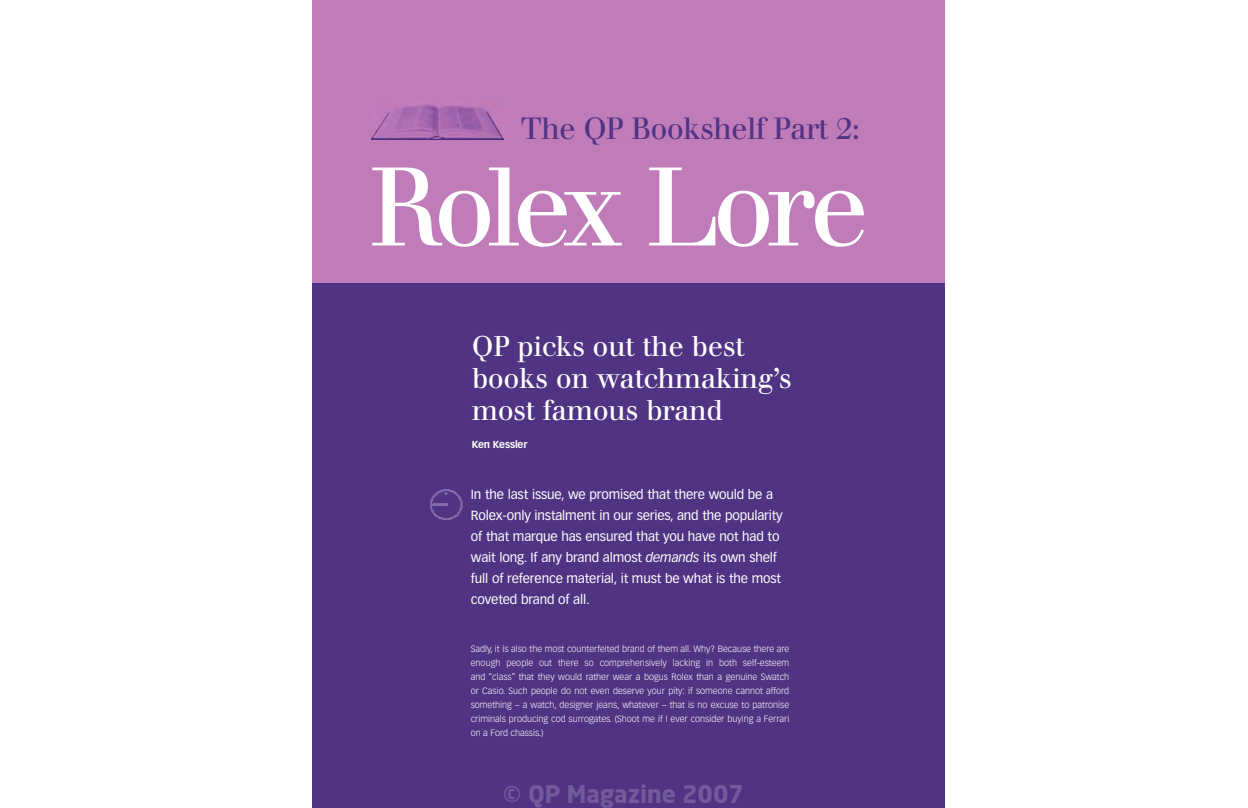
<style>
.page{position:relative;width:1248px;height:808px;background:#fff}
.page>*{position:absolute;margin:0;border:0;box-sizing:border-box;transform-origin:0 0}
.t1{font:109px "Walbaum";letter-spacing:-.075em;color:#fff}
.t2{font:30px "Walbaum";letter-spacing:-.03em;color:#513383}
.t3{font:28px/32px "Walbaum";letter-spacing:-.015em;color:#fff}
.t4{font:700 24px "Neo Sans";color:rgb(255 255 255/.2)}
.t5{font:13px/21px "Vectora LH";letter-spacing:-.01em;color:#fff}
.t6{font:700 10px "Vectora LH";letter-spacing:-.02em;color:#fff}
.t7{font:300 9px/14px "Vectora LH";color:#fff;text-align:justify}
.s1{font-style:italic}
</style>
<div class="page">
<div style="left:312px;top:0;width:632px;height:285px;background:#bf7cb9"></div>
<div style="left:312px;top:283px;width:632px;height:525px;background:#513383"></div>
<img style="left:430px;top:489px;width:33px;height:31px">
<img style="left:371px;top:104px;width:132px;height:35px">
<h2 class="t2" style="left:520px;top:117px;width:341px">The QP Bookshelf Part 2:</h2>
<h1 class="t1" style="left:368px;top:167px;width:502px">Rolex Lore</h1>
<h3 class="t3" style="left:471px;top:333px;width:322px">QP picks out the best books on watchmaking’s most famous brand</h3>
<p class="t6" style="left:471px;top:440px;width:57px">Ken Kessler</p>
<p class="t5" style="left:471px;top:484px;width:313px">In the last issue, we promised that there would be a Rolex-only instalment in our series, and the popularity of that marque has ensured that you have not had to wait long. If any brand almost <span class="s1">demands</span> its own shelf full of reference material, it must be what is the most coveted brand of all.</p>
<p class="t7" style="left:470px;top:642px;width:320px">Sadly, it is also the most counterfeited brand of them all. Why? Because there are enough people out there so comprehensively lacking in both self-esteem and “class” that they would rather wear a bogus Rolex than a genuine Swatch or Casio. Such people do not even deserve your pity: if someone cannot afford something – a watch, designer jeans, whatever – that is no excuse to patronise criminals producing cod surrogates. (Shoot me if I ever consider buying a Ferrari on a Ford chassis.)</p>
<h3 class="t4" style="left:504px;top:778px;width:242px">© QP Magazine 2007</h3>
</div>
